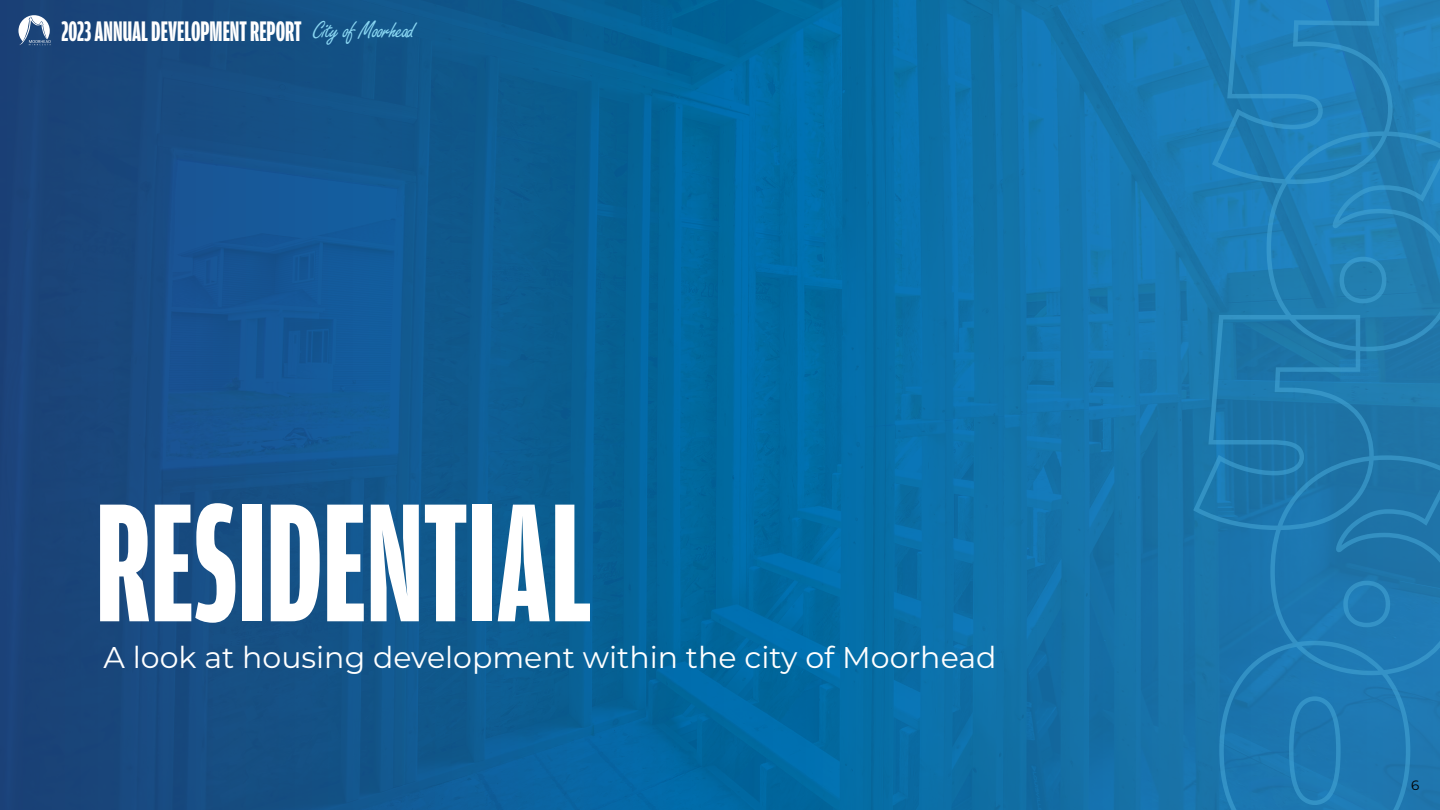
<style>
.page{position:relative;width:1440px;height:810px;background:#fff}
.page>*{position:absolute;margin:0;border:0;box-sizing:border-box;transform-origin:0 0}
.t1{font:700 179.25px "Amplitude Extra Comp";color:#fff}
.t2{font:700 30.08px "Amplitude Extra Comp";color:#fff}
.t3{font:30px "Montserrat";color:#fff}
.t4{font:13.5px "Montserrat";color:#000}
.s1{font-family:"Freestyle Script";font-weight:400;font-size:25.58px;color:#89d6f2}
</style>
<div class="page">
<img style="left:0;top:0;width:1193px;height:810px">
<svg style="left:18px;top:15px;width:33px;height:30px"></svg>
<svg style="left:1193px;top:0;width:247px;height:810px;background:#1f7bb1"></svg>
<svg style="left:1343px;top:581px;width:47px;height:46px;background:#247fb8"></svg>
<svg style="left:1289px;top:696px;width:52px;height:109px;background:#217cb4"></svg>
<p class="t2" style="left:62px;top:16px;width:355px">2023 ANNUAL DEVELOPMENT REPORT <span class="s1">City of Moorhead</span></p>
<h1 class="t1" style="left:96px;top:469px;width:498px">RESIDENTIAL</h1>
<p class="t3" style="left:104px;top:637px;width:894px">A look at housing development within the city of Moorhead</p>
<p class="t4" style="left:1411px;top:776px;width:10px">6</p>
</div>
